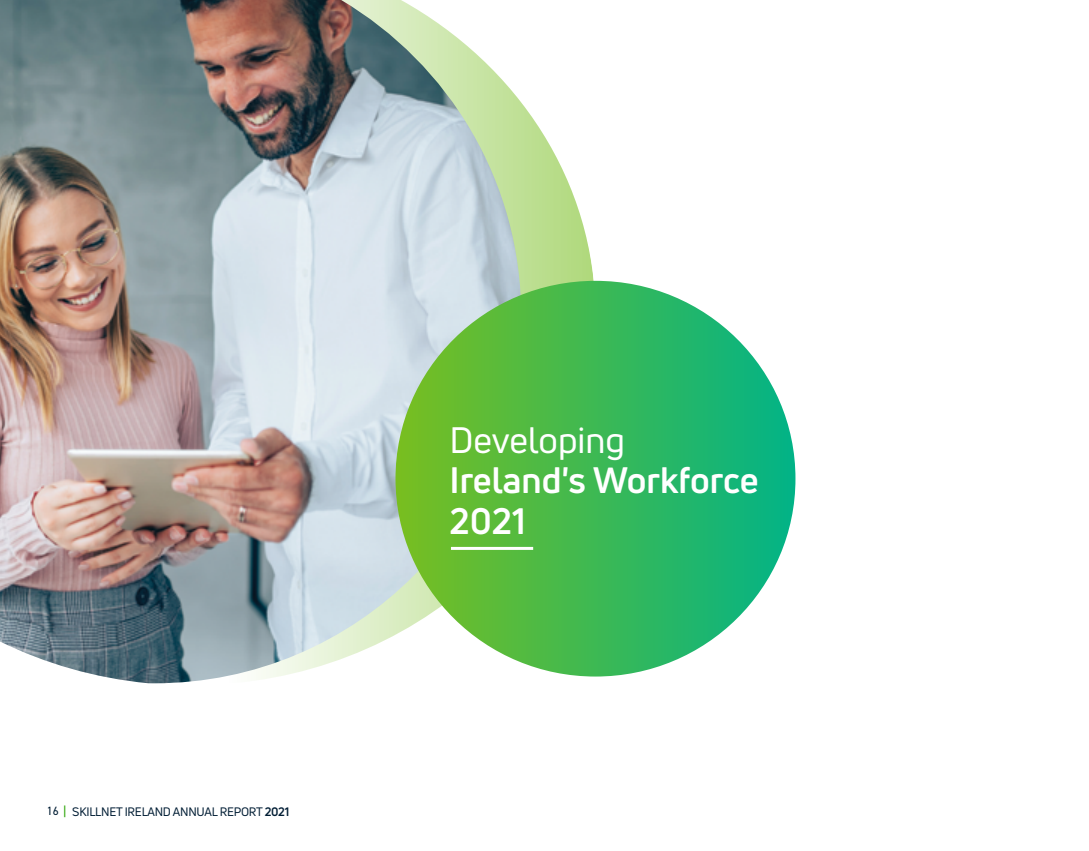
<style>
.page{position:relative;width:1089px;height:851px;background:#fff}
.page>*{position:absolute;margin:0;border:0;box-sizing:border-box;transform-origin:0 0}
.t1{font:700 36px/40.5px "Uni Neue";color:#fff}
.t2{font:36px "Uni Neue";color:#fff}
.t3{font:12px "Uni Neue";letter-spacing:-.02em;color:#001d34}
.s1{font-family:"DIN2014"}
.s2{font-weight:700}
</style>
<div class="page">
<svg style="left:521px;top:102px;width:74px;height:575px"></svg>
<img style="left:0;top:0;width:521px;height:683px">
<svg style="left:395px;top:281px;width:400px;height:395px;background:#62c575"></svg>
<hr style="left:451px;top:547px;width:82px;height:3px;background:#fff">
<svg style="left:64px;top:805px;width:1px;height:12px"></svg>
<p class="t3" style="left:47px;top:803px;width:244px"><span class="s1">16</span> SKILLNET IRELAND ANNUAL REPORT <span class="s2">2021</span></p>
<h1 class="t2" style="left:449px;top:417px;width:177px">Developing</h1>
<h1 class="t1" style="left:449px;top:459px;width:311px">Ireland's Workforce<br>2021</h1>
</div>
